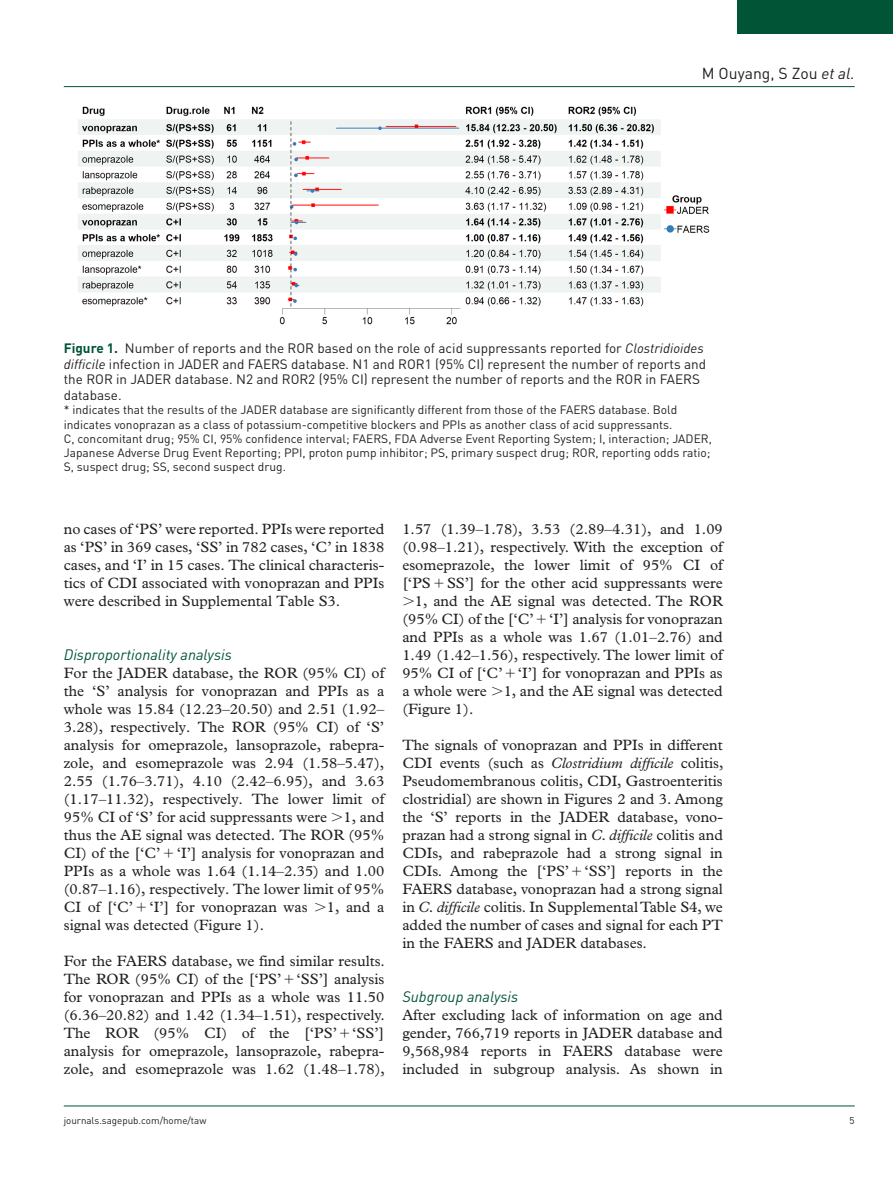
<style>
.page{position:relative;width:893px;height:1191px;background:#fff}
.page>*{position:absolute;margin:0;border:0;box-sizing:border-box;transform-origin:0 0}
.t1{font:15.75px "DIN";color:#231f20}
.t2{font:15px/18px "Plantin Std";color:#231f20;text-align:justify}
.t3{font:italic 15px "DIN";color:#015436}
.t4{font:13.5px/15.8px "DIN";color:#231f20}
.t5{font:12px/14.2px "DIN";color:#231f20}
.t6{font:9.75px "DIN";color:#231f20}
.s1{font-style:italic}
.s2{font-weight:700;color:#015436}
</style>
<div class="page">
<hr style="left:64px;top:86px;width:791px;height:1px;background:#015436">
<hr style="left:64px;top:1105px;width:791px;height:1px;background:#015436">
<div style="left:738px;top:0;width:155px;height:34px;background:#015436"></div>
<img style="left:78px;top:106px;width:632px;height:219px">
<p class="t1" style="left:702px;top:63px;width:154px">M Ouyang, S Zou <span class="s1">et al.</span></p>
<p class="t4" style="left:64px;top:340px;width:644px"><span class="s2">Figure 1.</span> Number of reports and the ROR based on the role of acid suppressants reported for <span class="s1">Clostridioides difficile</span> infection in JADER and FAERS database. N1 and ROR1 (95% CI) represent the number of reports and the ROR in JADER database. N2 and ROR2 (95% CI) represent the number of reports and the ROR in FAERS database.</p>
<p class="t5" style="left:64px;top:402px;width:650px">* indicates that the results of the JADER database are significantly different from those of the FAERS database. Bold indicates vonoprazan as a class of potassium-competitive blockers and PPIs as another class of acid suppressants.<br>C, concomitant drug; 95% CI, 95% confidence interval; FAERS, FDA Adverse Event Reporting System; I, interaction; JADER, Japanese Adverse Drug Event Reporting; PPI, proton pump inhibitor; PS, primary suspect drug; ROR, reporting odds ratio; S, suspect drug; SS, second suspect drug.</p>
<p class="t2" style="left:64px;top:520px;width:322px">no cases of ‘PS’ were reported. PPIs were reported as ‘PS’ in 369 cases, ‘SS’ in 782 cases, ‘C’ in 1838 cases, and ‘I’ in 15 cases. The clinical characteris&shy;tics of CDI associated with vonoprazan and PPIs were described in Supplemental Table S3.</p>
<p class="t3" style="left:64px;top:645px;width:170px">Disproportionality analysis</p>
<p class="t2" style="left:64px;top:664px;width:322px">For the JADER database, the ROR (95% CI) of the ‘S’ analysis for vonoprazan and PPIs as a whole was 15.84 (12.23–20.50) and 2.51 (1.92– 3.28), respectively. The ROR (95% CI) of ‘S’ analysis for omeprazole, lansoprazole, rabepra&shy;zole, and esomeprazole was 2.94 (1.58–5.47), 2.55 (1.76–3.71), 4.10 (2.42–6.95), and 3.63 (1.17–11.32), respectively. The lower limit of 95% CI of ‘S’ for acid suppressants were 1, and thus the AE signal was detected. The ROR (95% CI) of the [‘C’ ‘I’] analysis for vonoprazan and PPIs as a whole was 1.64 (1.14–2.35) and 1.00 (0.87–1.16), respectively. The lower limit of 95% CI of [‘C’ ‘I’] for vonoprazan was</p>
<p class="t2" style="left:327px;top:898px;width:59px">1, and a</p>
<p class="t2" style="left:64px;top:916px;width:202px">signal was detected (Figure 1).</p>
<p class="t2" style="left:64px;top:952px;width:323px">For the FAERS database, we find similar results.<br>The ROR (95% CI) of the [‘PS’ ‘SS’] analysis for vonoprazan and PPIs as a whole was 11.50 (6.36–20.82) and 1.42 (1.34–1.51), respectively.<br>The ROR (95% CI) of the [‘PS’ ‘SS’] analysis for omeprazole, lansoprazole, rabepra&shy;zole, and esomeprazole was 1.62 (1.48–1.78),</p>
<p class="t2" style="left:402px;top:520px;width:322px">1.57 (1.39–1.78), 3.53 (2.89–4.31), and 1.09</p>
<p class="t2" style="left:402px;top:538px;width:322px">(0.98–1.21), respectively. With the exception of</p>
<p class="t2" style="left:402px;top:556px;width:322px">esomeprazole, the lower limit of 95% CI of</p>
<p class="t2" style="left:402px;top:574px;width:322px">[‘PS SS’] for the other acid suppressants were</p>
<p class="t2" style="left:415px;top:592px;width:310px">1, and the AE signal was detected. The ROR</p>
<p class="t2" style="left:402px;top:610px;width:322px">(95% CI) of the [‘C’ ‘I’] analysis for vonoprazan</p>
<p class="t2" style="left:402px;top:628px;width:322px">and PPIs as a whole was 1.67 (1.01–2.76) and</p>
<p class="t2" style="left:402px;top:646px;width:322px">1.49 (1.42–1.56), respectively. The lower limit of</p>
<p class="t2" style="left:402px;top:664px;width:322px">95% CI of [‘C’ ‘I’] for vonoprazan and PPIs as</p>
<p class="t2" style="left:402px;top:682px;width:322px">a whole were 1, and the AE signal was detected</p>
<p class="t2" style="left:402px;top:700px;width:73px">(Figure 1).</p>
<p class="t2" style="left:402px;top:736px;width:323px">The signals of vonoprazan and PPIs in different CDI events (such as <span class="s1">Clostridium difficile</span> colitis, Pseudomembranous colitis, CDI, Gastroenteritis clostridial) are shown in Figures 2 and 3. Among the ‘S’ reports in the JADER database, vono&shy;prazan had a strong signal in <span class="s1">C. difficile</span> colitis and CDIs, and rabeprazole had a strong signal in CDIs. Among the [‘PS’ ‘SS’] reports in the FAERS database, vonoprazan had a strong signal in <span class="s1">C. difficile</span> colitis. In Supplemental Table S4, we added the number of cases and signal for each PT in the FAERS and JADER databases.</p>
<p class="t3" style="left:402px;top:987px;width:117px">Subgroup analysis</p>
<p class="t2" style="left:402px;top:1006px;width:322px">After excluding lack of information on age and gender, 766,719 reports in JADER database and 9,568,984 reports in FAERS database were included in subgroup analysis. As shown in</p>
<p class="t6" style="left:64px;top:1114px;width:144px">journals.sagepub.com/home/taw</p>
<p class="t6" style="left:850px;top:1114px;width:7px">5</p>
</div>
